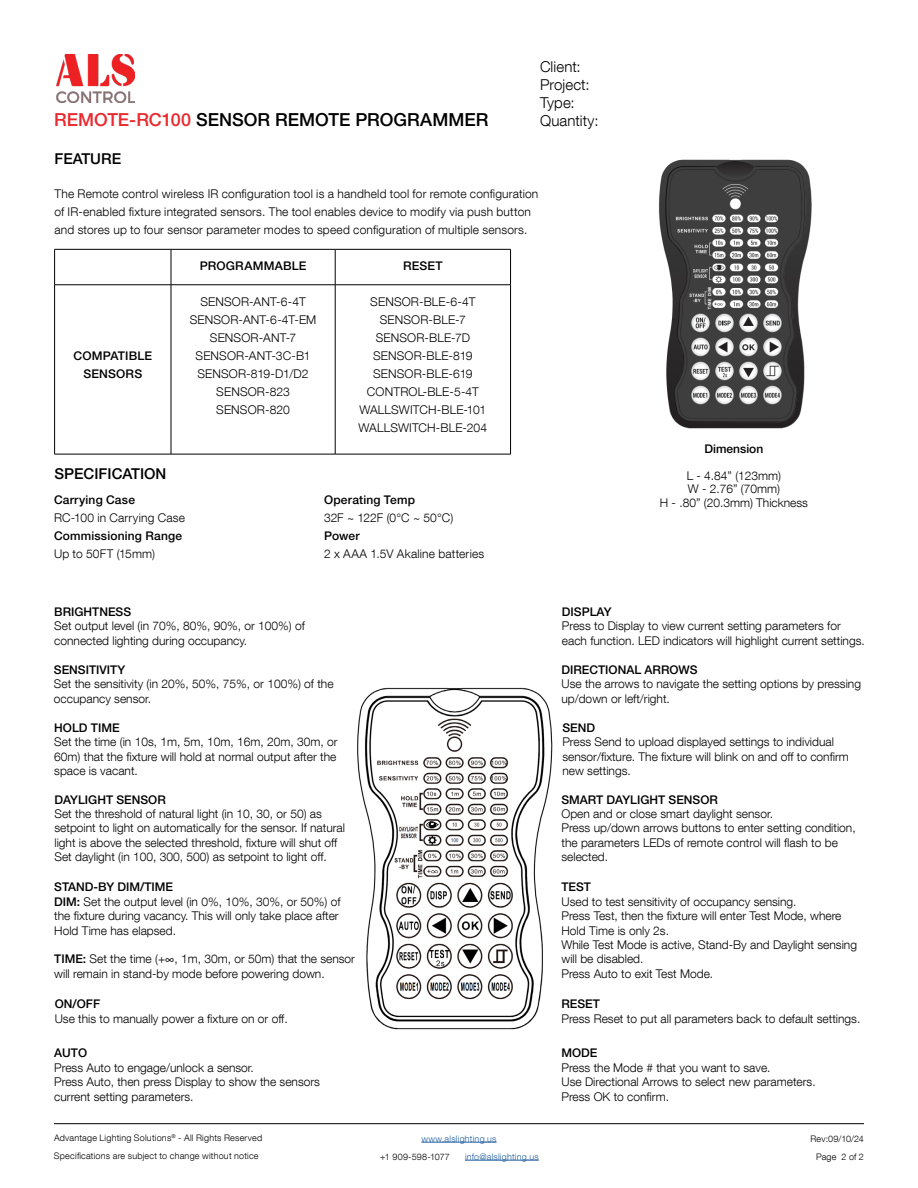
<style>
.page{position:relative;width:918px;height:1188px;background:#fff}
.page>*{position:absolute;margin:0;border:0;box-sizing:border-box;transform-origin:0 0}
.t1{font:500 18px "Helvetica Neue LT Pro";color:#000}
.t2{font:300 15px/18px "Helvetica Neue LT Com";letter-spacing:.01em;color:#000}
.t3{font:500 15px "Helvetica Neue LT Pro";color:#000}
.t4{font:300 12px/14.4px "Helvetica Neue LT Com";color:#000}
.t5{font:500 12px/18px "Helvetica Neue LT Pro";color:#000;text-align:center}
.t6{font:500 12px "Helvetica Neue LT Pro";letter-spacing:.02em;color:#000}
.t7{font:300 9px/18px "Helvetica Neue LT Com";letter-spacing:.025em;color:#000;text-align:right}
.t8{font:300 9px "Helvetica Neue LT Com";letter-spacing:.025em;color:#215e9e}
.s1{color:#ea292f}
.s2{font-family:"Helvetica Neue LT Pro";font-weight:500}
</style>
<div class="page">
<hr style="left:421px;top:1142px;width:76px;height:1px;background:#215e9e">
<hr style="left:465px;top:1160px;width:74px;height:1px;background:#215e9e">
<hr style="left:54px;top:1123px;width:810px;height:1px;background:#000">
<img style="left:56px;top:54px;width:79px;height:49px">
<img style="left:658px;top:159px;width:154px;height:270px">
<img style="left:357px;top:687px;width:196px;height:343px">
<hr style="left:54px;top:249px;width:117px;height:1px;background:#000">
<hr style="left:54px;top:249px;width:1px;height:36px;background:#000">
<hr style="left:171px;top:249px;width:164px;height:1px;background:#000">
<hr style="left:171px;top:249px;width:1px;height:36px;background:#000">
<hr style="left:335px;top:249px;width:176px;height:1px;background:#000">
<hr style="left:335px;top:249px;width:1px;height:36px;background:#000">
<hr style="left:510px;top:249px;width:1px;height:36px;background:#000">
<hr style="left:54px;top:285px;width:117px;height:1px;background:#000">
<hr style="left:54px;top:285px;width:1px;height:169px;background:#000">
<hr style="left:171px;top:285px;width:164px;height:1px;background:#000">
<hr style="left:171px;top:285px;width:1px;height:169px;background:#000">
<hr style="left:335px;top:285px;width:176px;height:1px;background:#000">
<hr style="left:335px;top:285px;width:1px;height:169px;background:#000">
<hr style="left:510px;top:285px;width:1px;height:169px;background:#000">
<hr style="left:54px;top:454px;width:117px;height:1px;background:#000">
<hr style="left:171px;top:454px;width:164px;height:1px;background:#000">
<hr style="left:335px;top:454px;width:176px;height:1px;background:#000">
<h1 class="t1" style="left:54px;top:109px;width:436px"><span class="s1">REMOTE-RC100</span> SENSOR REMOTE PROGRAMMER</h1>
<p class="t3" style="left:54px;top:150px;width:68px">FEATURE</p>
<p class="t2" style="left:540px;top:57px;width:60px">Client:<br>Project:<br>Type:<br>Quantity:</p>
<p class="t4" style="left:54px;top:184px;width:485px;line-height:18px">The Remote control wireless IR configuration tool is a handheld tool for remote configuration of IR-enabled fixture integrated sensors. The tool enables device to modify via push button and stores up to four sensor parameter modes to speed configuration of multiple sensors.</p>
<p class="t5" style="left:73px;top:347px;width:80px">COMPATIBLE<br>SENSORS</p>
<p class="t3" style="left:54px;top:465px;width:113px">SPECIFICATION</p>
<p class="t6" style="left:200px;top:259px;width:108px">PROGRAMMABLE</p>
<p class="t5" style="left:403px;top:257px;width:41px">RESET</p>
<p class="t4" style="left:190px;top:292px;width:128px;line-height:18px;text-align:center">SENSOR-ANT-6-4T<br>SENSOR-ANT-6-4T-EM<br>SENSOR-ANT-7<br>SENSOR-ANT-3C-B1<br>SENSOR-819-D1/D2<br>SENSOR-823<br>SENSOR-820</p>
<p class="t4" style="left:359px;top:292px;width:130px;line-height:18px;text-align:center">SENSOR-BLE-6-4T<br>SENSOR-BLE-7<br>SENSOR-BLE-7D<br>SENSOR-BLE-819<br>SENSOR-BLE-619<br>CONTROL-BLE-5-4T<br>WALLSWITCH-BLE-101<br>WALLSWITCH-BLE-204</p>
<p class="t6" style="left:54px;top:493px;width:83px">Carrying Case</p>
<p class="t5" style="left:324px;top:491px;width:93px">Operating Temp</p>
<p class="t4" style="left:54px;top:510px;width:132px">RC-100 in Carrying Case</p>
<p class="t4" style="left:324px;top:510px;width:131px">32F ~ 122F (0°C ~ 50°C)</p>
<p class="t5" style="left:54px;top:527px;width:130px">Commissioning Range</p>
<p class="t5" style="left:324px;top:527px;width:37px">Power</p>
<p class="t4" style="left:54px;top:546px;width:103px">Up to 50FT (15mm)</p>
<p class="t4" style="left:324px;top:546px;width:162px">2 x AAA 1.5V Akaline batteries</p>
<p class="t5" style="left:54px;top:602px;width:78px">BRIGHTNESS</p>
<p class="t4" style="left:54px;top:619px;width:252px">Set output level (in 70%, 80%, 90%, or 100%) of connected lighting during occupancy.</p>
<p class="t5" style="left:54px;top:661px;width:73px">SENSITIVITY</p>
<p class="t4" style="left:54px;top:677px;width:281px">Set the sensitivity (in 20%, 50%, 75%, or 100%) of the occupancy sensor.</p>
<p class="t5" style="left:54px;top:719px;width:67px">HOLD TIME</p>
<p class="t4" style="left:54px;top:735px;width:285px;text-align:justify">Set the time (in 10s, 1m, 5m, 10m, 16m, 20m, 30m, or 60m) that the fixture will hold at normal output after the space is vacant.</p>
<p class="t5" style="left:55px;top:790px;width:113px">DAYLIGHT SENSOR</p>
<p class="t4" style="left:55px;top:806px;width:292px">Set the threshold of natural light (in 10, 30, or 50) as setpoint to light on automatically for the sensor. If natural light is above the selected threshold, fixture will shut off Set daylight (in 100, 300, 500) as setpoint to light off.</p>
<p class="t5" style="left:54px;top:878px;width:120px">STAND-BY DIM/TIME</p>
<p class="t4" style="left:54px;top:894px;width:288px"><span class="s2">DIM:</span> Set the output level (in 0%, 10%, 30%, or 50%) of the fixture during vacancy. This will only take place after<br>Hold Time has elapsed.</p>
<p class="t4" style="left:54px;top:952px;width:302px"><span class="s2">TIME:</span> Set the time (+∞, 1m, 30m, or 50m) that the sensor will remain in stand-by mode before powering down.</p>
<p class="t5" style="left:55px;top:995px;width:47px">ON/OFF</p>
<p class="t4" style="left:55px;top:1011px;width:234px">Use this to manually power a fixture on or off.</p>
<p class="t5" style="left:54px;top:1044px;width:34px">AUTO</p>
<p class="t4" style="left:54px;top:1060px;width:267px">Press Auto to engage/unlock a sensor.<br>Press Auto, then press Display to show the sensors current setting parameters.</p>
<p class="t7" style="left:54px;top:1129px;width:210px;text-align:left">Advantage Lighting Solutions<sup>®</sup> - All Rights Reserved<br>Specifications are subject to change without notice</p>
<p class="t8" style="left:421px;top:1133px;width:77px">www.alslighting.us</p>
<p class="t7" style="left:380px;top:1147px;width:71px">+1 909-598-1077</p>
<p class="t8" style="left:465px;top:1151px;width:75px">info@alslighting.us</p>
<p class="t5" style="left:705px;top:439px;width:60px">Dimension</p>
<p class="t4" style="left:660px;top:468px;width:150px;line-height:13.5px;text-align:center">L - 4.84” (123mm)<br>W - 2.76” (70mm)<br>H - .80” (20.3mm) Thickness</p>
<p class="t5" style="left:562px;top:602px;width:51px">DISPLAY</p>
<p class="t4" style="left:562px;top:618px;width:304px">Press to Display to view current setting parameters for each function. LED indicators will highlight current settings.</p>
<p class="t5" style="left:561px;top:661px;width:138px">DIRECTIONAL ARROWS</p>
<p class="t4" style="left:561px;top:677px;width:301px">Use the arrows to navigate the setting options by pressing up/down or left/right.</p>
<p class="t5" style="left:562px;top:719px;width:34px">SEND</p>
<p class="t4" style="left:562px;top:735px;width:288px">Press Send to upload displayed settings to individual sensor/fixture. The fixture will blink on and off to confirm new settings.</p>
<p class="t5" style="left:561px;top:790px;width:158px">SMART DAYLIGHT SENSOR</p>
<p class="t4" style="left:561px;top:806px;width:296px">Open and or close smart daylight sensor.<br>Press up/down arrows buttons to enter setting condition, the parameters LEDs of remote control will flash to be selected.</p>
<p class="t5" style="left:561px;top:878px;width:31px">TEST</p>
<p class="t4" style="left:561px;top:894px;width:297px">Used to test sensitivity of occupancy sensing.<br>Press Test, then the fixture will enter Test Mode, where Hold Time is only 2s.<br>While Test Mode is active, Stand-By and Daylight sensing will be disabled.<br>Press Auto to exit Test Mode.</p>
<p class="t5" style="left:561px;top:995px;width:40px">RESET</p>
<p class="t4" style="left:561px;top:1011px;width:300px">Press Reset to put all parameters back to default settings.</p>
<p class="t5" style="left:561px;top:1044px;width:38px">MODE</p>
<p class="t4" style="left:561px;top:1060px;width:256px">Press the Mode # that you want to save.<br>Use Directional Arrows to select new parameters.<br>Press OK to confirm.</p>
<p class="t7" style="left:810px;top:1129px;width:55px">Rev:09/10/24<br>Page 2 of 2</p>
</div>
